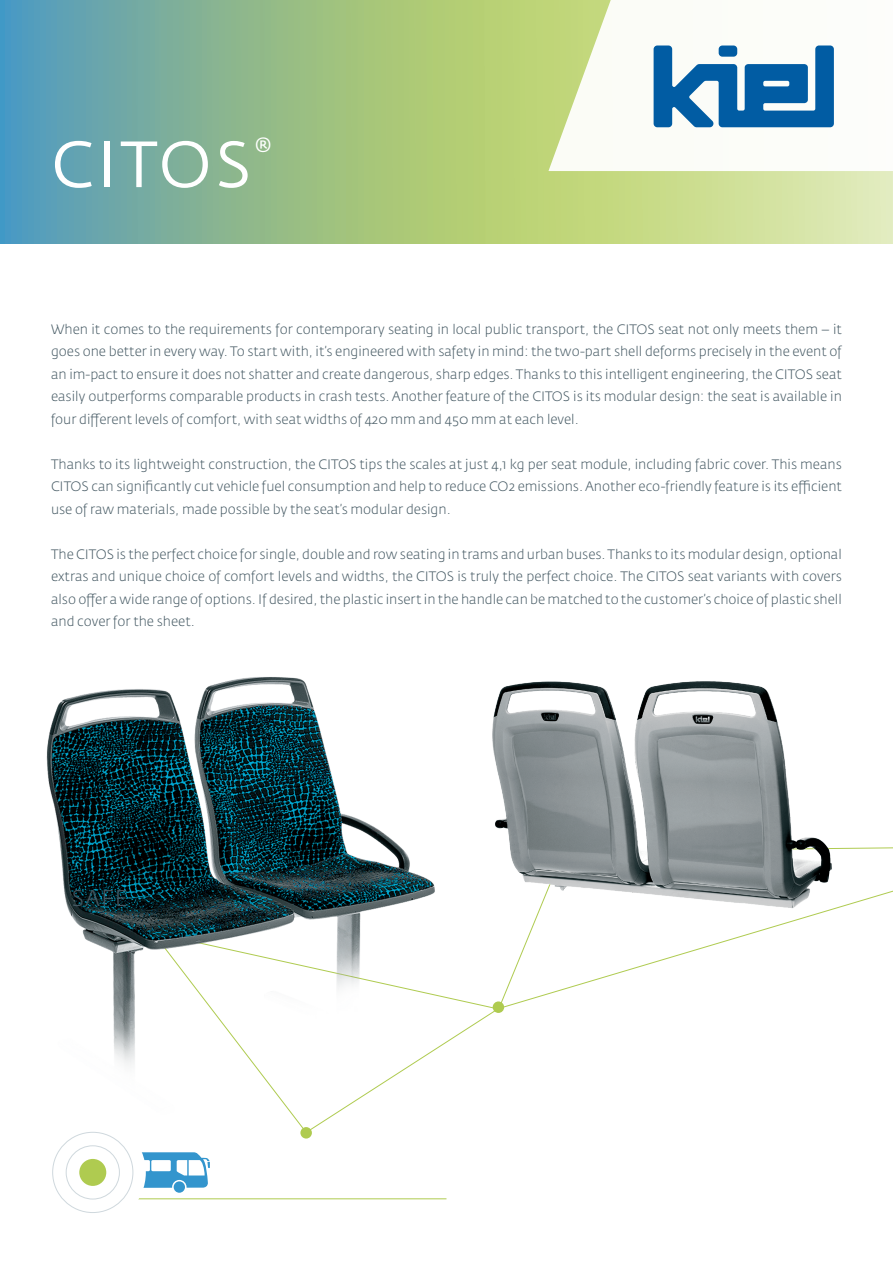
<style>
.page{position:relative;width:893px;height:1263px;background:#fff}
.page>*{position:absolute;margin:0;border:0;box-sizing:border-box;transform-origin:0 0}
.t1{font:64.5px "Fedra Sans Pro";letter-spacing:.06em;color:#fff}
.t2{font:300 22.5px "Fedra Sans Pro";color:#465a64}
.t3{font:20.4px "Fedra Sans Pro";color:#fff}
.t4{font:300 13.5px/22.5px "Fedra Sans Pro";color:#465a64;text-align:justify}
</style>
<div class="page">
<svg style="left:0;top:0;width:893px;height:244px;background:#99bf90"></svg>
<svg style="left:517px;top:847px;width:376px;height:157px"></svg>
<img style="left:46px;top:677px;width:471px;height:462px">
<svg style="left:548px;top:0;width:345px;height:171px"></svg>
<svg style="left:654px;top:45px;width:180px;height:82px"></svg>
<hr style="left:127px;top:1198px;width:319px;height:1px;background:#afcb50">
<svg style="left:142px;top:1152px;width:68px;height:41px"></svg>
<div style="left:40px;top:1119px;width:106px;height:106px;background:#fff;border-radius:50%"></div>
<div style="left:52px;top:1132px;width:81px;height:81px;border:1px solid #cfd8dd;border-radius:50%"></div>
<div style="left:66px;top:1145px;width:54px;height:54px;border:1px solid #cfd8dd;border-radius:50%"></div>
<div style="left:79px;top:1159px;width:27px;height:27px;background:#afcb50;border-radius:50%"></div>
<img style="left:470px;top:677px;width:372px;height:245px">
<h1 class="t1" style="left:51px;top:124px;width:201px">CITOS</h1>
<h3 class="t3" style="left:255px;top:135px;width:18px">®</h3>
<p class="t4" style="left:51px;top:318px;width:792px">When it comes to the requirements for contemporary seating in local public transport, the CITOS seat not only meets them – it goes one better in every way. To start with, it’s engineered with safety in mind: the two-part shell deforms precisely in the event of an im-pact to ensure it does not shatter and create dangerous, sharp edges. Thanks to this intelligent engineering, the CITOS seat easily outperforms comparable products in crash tests. Another feature of the CITOS is its modular design: the seat is available in four different levels of comfort, with seat widths of 420 mm and 450 mm at each level.</p>
<p class="t4" style="left:51px;top:453px;width:792px">Thanks to its lightweight construction, the CITOS tips the scales at just 4,1 kg per seat module, including fabric cover. This means CITOS can significantly cut vehicle fuel consumption and help to reduce CO2 emissions. Another eco-friendly feature is its efficient use of raw materials, made possible by the seat’s modular design.</p>
<p class="t4" style="left:51px;top:543px;width:792px">The CITOS is the perfect choice for single, double and row seating in trams and urban buses. Thanks to its modular design, optional extras and unique choice of comfort levels and widths, the CITOS is truly the perfect choice. The CITOS seat variants with covers also offer a wide range of options. If desired, the plastic insert in the handle can be matched to the customer’s choice of plastic shell and cover for the sheet.</p>
<h2 class="t2" style="left:72px;top:884px;width:58px">SAFE</h2>
</div>
